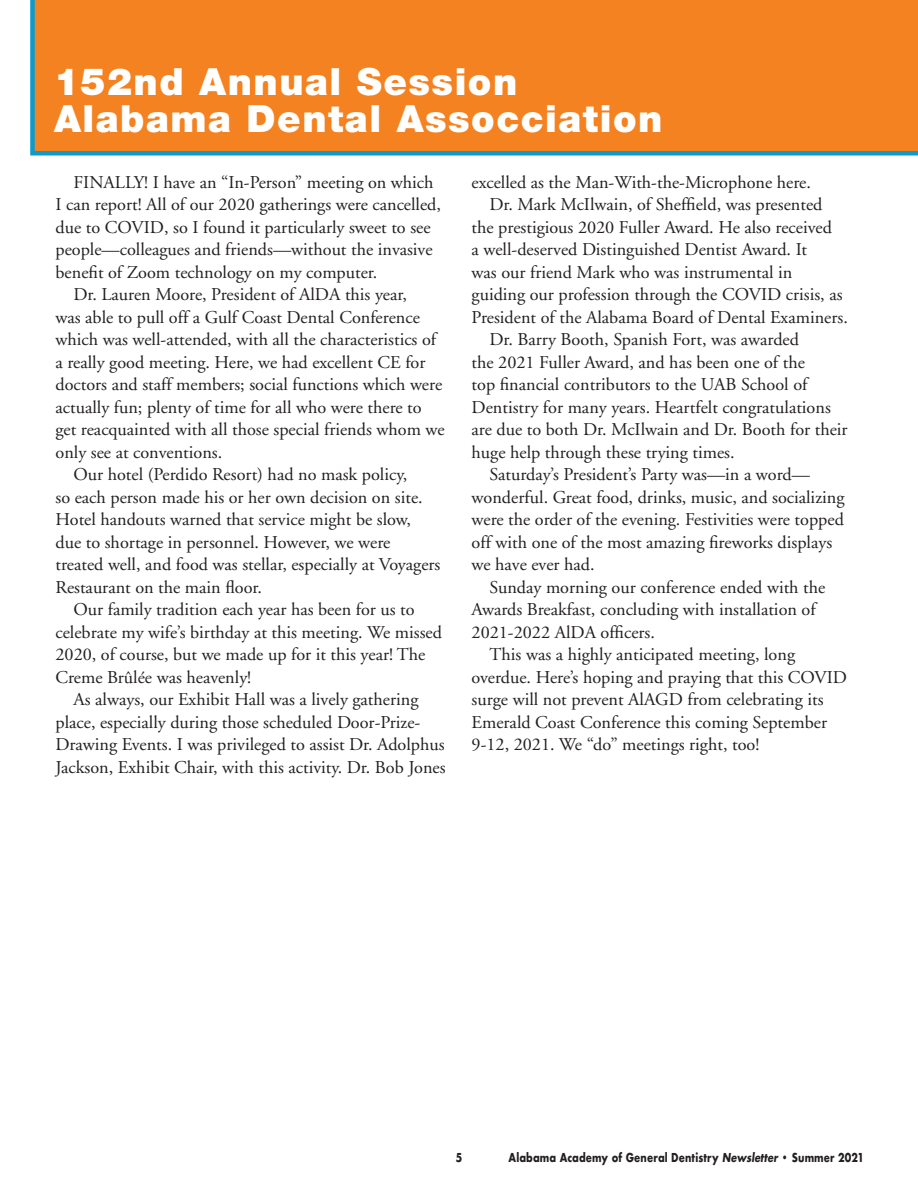
<style>
.page{position:relative;width:918px;height:1188px;background:#fff}
.page>*{position:absolute;margin:0;border:0;box-sizing:border-box;transform-origin:0 0}
.t1{font:900 37.5px/37.5px "Helvetica Neue";letter-spacing:.04em;color:#fff}
.t2{font:18px "Adobe Garamond";color:#231f20}
.t3{font:700 12px "Futura";letter-spacing:.01em;color:#231f20;scale:.8 1}
.s1{font-style:italic}
</style>
<div class="page">
<div style="left:30px;top:0;width:888px;height:156px;background:#f58220"></div>
<h1 class="t1" style="left:54px;top:63px;width:610px">152nd Annual Session<br>Alabama Dental Assocciation</h1>
<p class="t2" style="left:74px;top:172px;width:362px">FINALLY! I have an “In-Person” meeting on which</p>
<p class="t2" style="left:56px;top:195px;width:387px">I can report! All of our 2020 gatherings were cancelled,</p>
<p class="t2" style="left:56px;top:217px;width:377px">due to COVID, so I found it particularly sweet to see</p>
<p class="t2" style="left:56px;top:240px;width:379px">people—colleagues and friends—without the invasive</p>
<p class="t2" style="left:56px;top:262px;width:323px">benefit of Zoom technology on my computer.</p>
<p class="t2" style="left:74px;top:285px;width:335px">Dr. Lauren Moore, President of AlDA this year,</p>
<p class="t2" style="left:56px;top:307px;width:366px">was able to pull off a Gulf Coast Dental Conference</p>
<p class="t2" style="left:56px;top:330px;width:382px">which was well-attended, with all the characteristics of</p>
<p class="t2" style="left:56px;top:352px;width:371px">a really good meeting. Here, we had excellent CE for</p>
<p class="t2" style="left:56px;top:375px;width:388px">doctors and staff members; social functions which were</p>
<p class="t2" style="left:56px;top:397px;width:368px">actually fun; plenty of time for all who were there to</p>
<p class="t2" style="left:56px;top:420px;width:391px">get reacquainted with all those special friends whom we</p>
<p class="t2" style="left:56px;top:442px;width:168px">only see at conventions.</p>
<p class="t2" style="left:74px;top:465px;width:335px">Our hotel (Perdido Resort) had no mask policy,</p>
<p class="t2" style="left:56px;top:487px;width:369px">so each person made his or her own decision on site.</p>
<p class="t2" style="left:56px;top:510px;width:357px">Hotel handouts warned that service might be slow,</p>
<p class="t2" style="left:56px;top:532px;width:336px">due to shortage in personnel. However, we were</p>
<p class="t2" style="left:56px;top:555px;width:387px">treated well, and food was stellar, especially at Voyagers</p>
<p class="t2" style="left:56px;top:577px;width:208px">Restaurant on the main floor.</p>
<p class="t2" style="left:74px;top:600px;width:343px">Our family tradition each year has been for us to</p>
<p class="t2" style="left:56px;top:622px;width:388px">celebrate my wife’s birthday at this meeting. We missed</p>
<p class="t2" style="left:56px;top:645px;width:371px">2020, of course, but we made up for it this year! The</p>
<p class="t2" style="left:56px;top:667px;width:197px">Creme Brûlée was heavenly!</p>
<p class="t2" style="left:74px;top:690px;width:346px">As always, our Exhibit Hall was a lively gathering</p>
<p class="t2" style="left:56px;top:712px;width:366px">place, especially during those scheduled Door-Prize-</p>
<p class="t2" style="left:56px;top:735px;width:391px">Drawing Events. I was privileged to assist Dr. Adolphus</p>
<p class="t2" style="left:56px;top:757px;width:392px">Jackson, Exhibit Chair, with this activity. Dr. Bob Jones</p>
<p class="t2" style="left:472px;top:172px;width:341px">excelled as the Man-With-the-Microphone here.</p>
<p class="t2" style="left:490px;top:195px;width:334px">Dr. Mark McIlwain, of Sheffield, was presented</p>
<p class="t2" style="left:472px;top:217px;width:362px">the prestigious 2020 Fuller Award. He also received</p>
<p class="t2" style="left:472px;top:240px;width:337px">a well-deserved Distinguished Dentist Award. It</p>
<p class="t2" style="left:472px;top:262px;width:322px">was our friend Mark who was instrumental in</p>
<p class="t2" style="left:472px;top:285px;width:372px">guiding our profession through the COVID crisis, as</p>
<p class="t2" style="left:472px;top:307px;width:378px">President of the Alabama Board of Dental Examiners.</p>
<p class="t2" style="left:490px;top:330px;width:311px">Dr. Barry Booth, Spanish Fort, was awarded</p>
<p class="t2" style="left:472px;top:352px;width:335px">the 2021 Fuller Award, and has been one of the</p>
<p class="t2" style="left:472px;top:375px;width:337px">top financial contributors to the UAB School of</p>
<p class="t2" style="left:472px;top:397px;width:361px">Dentistry for many years. Heartfelt congratulations</p>
<p class="t2" style="left:472px;top:420px;width:378px">are due to both Dr. McIlwain and Dr. Booth for their</p>
<p class="t2" style="left:472px;top:442px;width:265px">huge help through these trying times.</p>
<p class="t2" style="left:490px;top:465px;width:322px">Saturday’s President’s Party was—in a word—</p>
<p class="t2" style="left:472px;top:487px;width:374px">wonderful. Great food, drinks, music, and socializing</p>
<p class="t2" style="left:472px;top:510px;width:374px">were the order of the evening. Festivities were topped</p>
<p class="t2" style="left:472px;top:532px;width:362px">off with one of the most amazing fireworks displays</p>
<p class="t2" style="left:472px;top:555px;width:125px">we have ever had.</p>
<p class="t2" style="left:490px;top:577px;width:337px">Sunday morning our conference ended with the</p>
<p class="t2" style="left:472px;top:600px;width:346px">Awards Breakfast, concluding with installation of</p>
<p class="t2" style="left:472px;top:622px;width:185px">2021-2022 AlDA officers.</p>
<p class="t2" style="left:490px;top:645px;width:307px">This was a highly anticipated meeting, long</p>
<p class="t2" style="left:472px;top:667px;width:377px">overdue. Here’s hoping and praying that this COVID</p>
<p class="t2" style="left:472px;top:690px;width:353px">surge will not prevent AlAGD from celebrating its</p>
<p class="t2" style="left:472px;top:712px;width:357px">Emerald Coast Conference this coming September</p>
<p class="t2" style="left:472px;top:735px;width:289px">9-12, 2021. We “do” meetings right, too!</p>
<p class="t3" style="left:456px;top:1149px;width:10px">5</p>
<p class="t3" style="left:509px;top:1149px;width:446px">Alabama Academy of General Dentistry <span class="s1">Newsletter</span> • Summer 2021</p>
</div>
